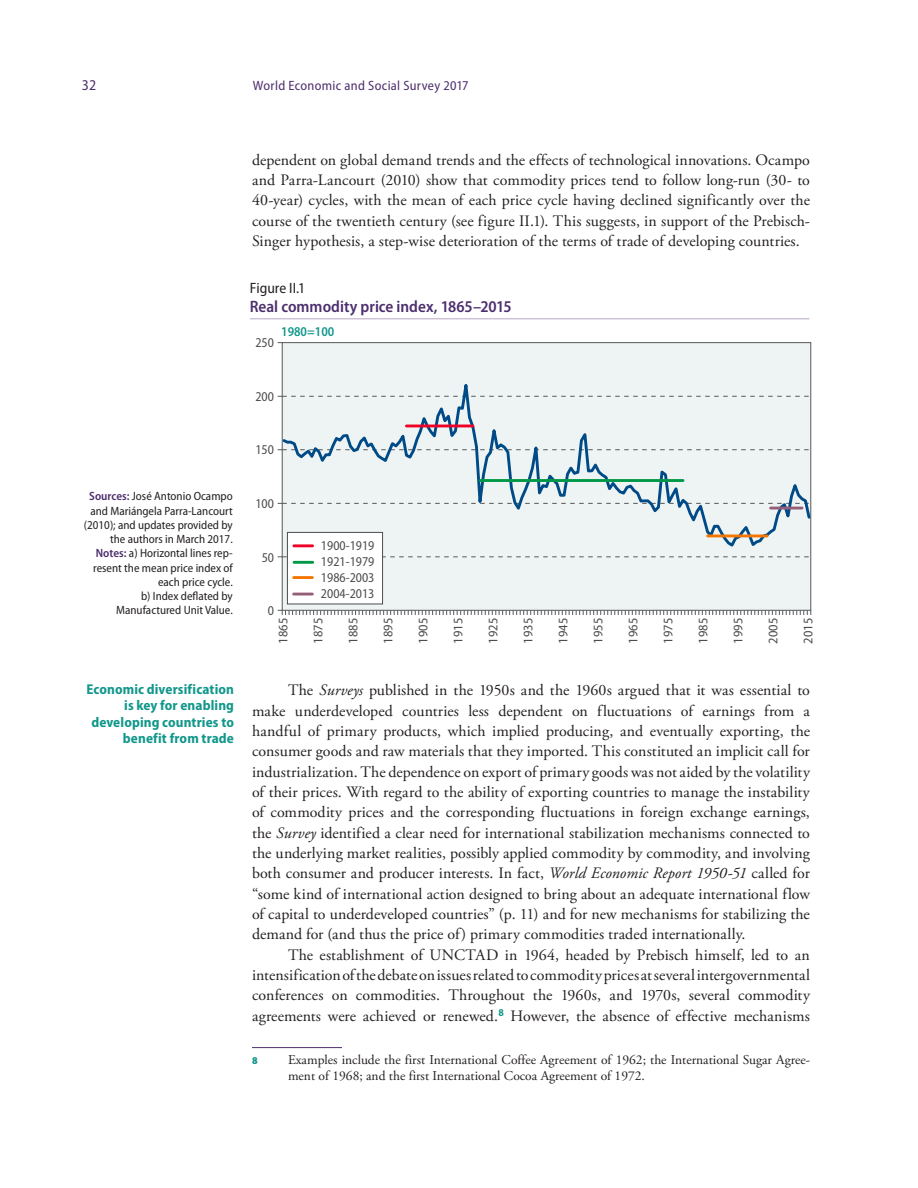
<style>
.page{position:relative;width:918px;height:1188px;background:#fff}
.page>*{position:absolute;margin:0;border:0;box-sizing:border-box;transform-origin:0 0}
.Figure_head_2{font:600 semi-condensed 16.5px "Myriad Pro";color:#4d2e6d}
.Body_Text{font:15.9px/20.4px "Adobe Garamond Pro";letter-spacing:.005em;color:#231f20;text-align:justify}
.Figure_head_1{font:semi-condensed 15px "Myriad Pro";color:#231f20}
.t1{font:semi-condensed 15px "Myriad Pro";color:#4d2e6d}
.t2{font:700 semi-condensed 14.25px/16.5px "Myriad Pro";letter-spacing:.01em;color:#12978b;text-align:right}
.Footnotes{font:13.5px/16.2px "Adobe Garamond Pro";color:#231f20}
.t3{font:semi-condensed 13.5px/16.2px "Myriad Pro";color:#4b4c4d;text-align:justify;scale:.96 1}
.t4{font:semi-condensed 13.5px "Myriad Pro";letter-spacing:.025em;color:#4d2e6d}
.t5{font:600 semi-condensed 13.5px "Myriad Pro";color:#12978b;scale:.96 1}
.t6{font:semi-condensed 13.5px "Myriad Pro";color:#4b4c4d}
.t7{font:semi-condensed 13.2px "Myriad Pro";color:#4b4c4d}
.Source_text{font:semi-condensed 12px/14.2px "Myriad Pro";color:#231f20;text-align:right}
.Footnotes-2{font:900 semi-condensed 10.5px "Myriad Pro";color:#12978b}
.s1{font-weight:600;color:#4d2e6d}
.s2{font-style:italic}
</style>
<div class="page">
<hr style="left:252px;top:1047px;width:90px;height:1px;background:#4d2e6d">
<div style="left:282px;top:343px;width:529px;height:267px;background:#edf4f3"></div>
<svg style="left:278px;top:556px;width:533px;height:1px"></svg>
<svg style="left:278px;top:610px;width:533px;height:5px"></svg>
<svg style="left:280px;top:363px;width:532px;height:186px"></svg>
<hr style="left:406px;top:425px;width:67px;height:2px;background:#ef0027">
<hr style="left:480px;top:479px;width:203px;height:3px;background:#009847">
<hr style="left:708px;top:535px;width:59px;height:2px;background:#f47600">
<hr style="left:771px;top:507px;width:31px;height:2px;background:#945d78">
<div style="left:287px;top:532px;width:96px;height:72px;background:#fff"></div>
<div style="left:287px;top:532px;width:96px;height:72px;border:1px solid #4b4c4d"></div>
<hr style="left:294px;top:544px;width:19px;height:3px;background:#ef0027">
<hr style="left:294px;top:561px;width:19px;height:3px;background:#009847">
<hr style="left:294px;top:576px;width:18px;height:3px;background:#f47600">
<svg style="left:294px;top:593px;width:18px;height:2px"></svg>
<hr style="left:250px;top:318px;width:559px;height:1px;background:#b7a6c2">
<p class="t1" style="left:82px;top:77px;width:16px">32</p>
<p class="t4" style="left:253px;top:78px;width:217px">World Economic and Social Survey 2017</p>
<p class="Body_Text" style="left:252px;top:150px;width:560px">dependent on global demand trends and the effects of technological innovations. Ocampo and Parra-Lancourt (2010) show that commodity prices tend to follow long-run (30- to 40-year) cycles, with the mean of each price cycle having declined significantly over the course of the twentieth century (see figure II.1). This suggests, in support of the Prebisch-Singer hypothesis, a step-wise deterioration of the terms of trade of developing countries.</p>
<p class="Figure_head_1" style="left:250px;top:280px;width:57px">Figure II.1</p>
<p class="Figure_head_2" style="left:250px;top:298px;width:263px">Real commodity price index, 1865–2015</p>
<p class="Source_text" style="left:84px;top:490px;width:150px"><span class="s1">Sources:</span> José Antonio Ocampo and Mariángela Parra-Lancourt (2010); and updates provided by the authors in March 2017.</p>
<p class="Source_text" style="left:93px;top:547px;width:141px"><span class="s1">Notes:</span> a) Horizontal lines rep&shy;resent the mean price index of each price cycle.</p>
<p class="Source_text" style="left:116px;top:589px;width:118px">b) Index deflated by<br>Manufactured Unit Value.</p>
<p class="t2" style="left:86px;top:681px;width:149px">Economic diversification is key for enabling developing countries to benefit from trade</p>
<p class="t3" style="left:255px;top:335px;width:21px">250</p>
<p class="t5" style="left:281px;top:325px;width:57px">1980=100</p>
<p class="t3" style="left:255px;top:389px;width:21px">200</p>
<p class="t3" style="left:255px;top:442px;width:21px">150</p>
<p class="t3" style="left:255px;top:496px;width:21px">100</p>
<p class="t3" style="left:262px;top:549px;width:14px">50</p>
<p class="t6" style="left:268px;top:603px;width:8px">0</p>
<p class="t3" style="left:321px;top:537px;width:57px">1900-1919<br>1921-1979<br>1986-2003<br>2004-2013</p>
<p class="t7" style="left:276px;top:644px;width:27px;rotate:-90deg">1865</p>
<p class="t7" style="left:311px;top:644px;width:27px;rotate:-90deg">1875</p>
<p class="t7" style="left:346px;top:644px;width:27px;rotate:-90deg">1885</p>
<p class="t7" style="left:381px;top:644px;width:27px;rotate:-90deg">1895</p>
<p class="t7" style="left:416px;top:644px;width:27px;rotate:-90deg">1905</p>
<p class="t7" style="left:451px;top:644px;width:27px;rotate:-90deg">1915</p>
<p class="t7" style="left:486px;top:644px;width:27px;rotate:-90deg">1925</p>
<p class="t7" style="left:521px;top:644px;width:27px;rotate:-90deg">1935</p>
<p class="t7" style="left:556px;top:644px;width:27px;rotate:-90deg">1945</p>
<p class="t7" style="left:591px;top:644px;width:27px;rotate:-90deg">1955</p>
<p class="t7" style="left:626px;top:644px;width:27px;rotate:-90deg">1965</p>
<p class="t7" style="left:661px;top:644px;width:27px;rotate:-90deg">1975</p>
<p class="t7" style="left:696px;top:644px;width:27px;rotate:-90deg">1985</p>
<p class="t7" style="left:731px;top:644px;width:27px;rotate:-90deg">1995</p>
<p class="t7" style="left:766px;top:644px;width:27px;rotate:-90deg">2005</p>
<p class="t7" style="left:801px;top:644px;width:27px;rotate:-90deg">2015</p>
<p class="Body_Text" style="left:252px;top:681px;width:560px;text-indent:36px">The <span class="s2">Surveys</span> published in the 1950s and the 1960s argued that it was essential to make underdeveloped countries less dependent on fluctuations of earnings from a handful of primary products, which implied producing, and eventually exporting, the consumer goods and raw materials that they imported. This constituted an implicit call for industrialization. The dependence on export of primary goods was not aided by the volatility of their prices. With regard to the ability of exporting countries to manage the instability of commodity prices and the corresponding fluctuations in foreign exchange earnings, the <span class="s2">Survey</span> identified a clear need for international stabilization mechanisms connected to the underlying market realities, possibly applied commodity by commodity, and involving both consumer and producer interests. In fact, <span class="s2">World Economic Report 1950-51</span> called for “some kind of international action designed to bring about an adequate international flow of capital to underdeveloped countries” (p. 11) and for new mechanisms for stabilizing the demand for (and thus the price of) primary commodities traded internationally.</p>
<p class="Body_Text" style="left:252px;top:945px;width:560px;text-indent:36px">The establishment of UNCTAD in 1964, headed by Prebisch himself, led to an intensification of the debate on issues related to commodity prices at several intergovernmental conferences on commodities. Throughout the 1960s, and 1970s, several commodity agreements were achieved or renewed.<sup>8</sup> However, the absence of effective mechanisms</p>
<p class="Footnotes-2" style="left:252px;top:1054px;width:7px">8</p>
<p class="Footnotes" style="left:288px;top:1052px;width:524px">Examples include the first International Coffee Agreement of 1962; the International Sugar Agree&shy;ment of 1968; and the first International Cocoa Agreement of 1972.</p>
</div>
